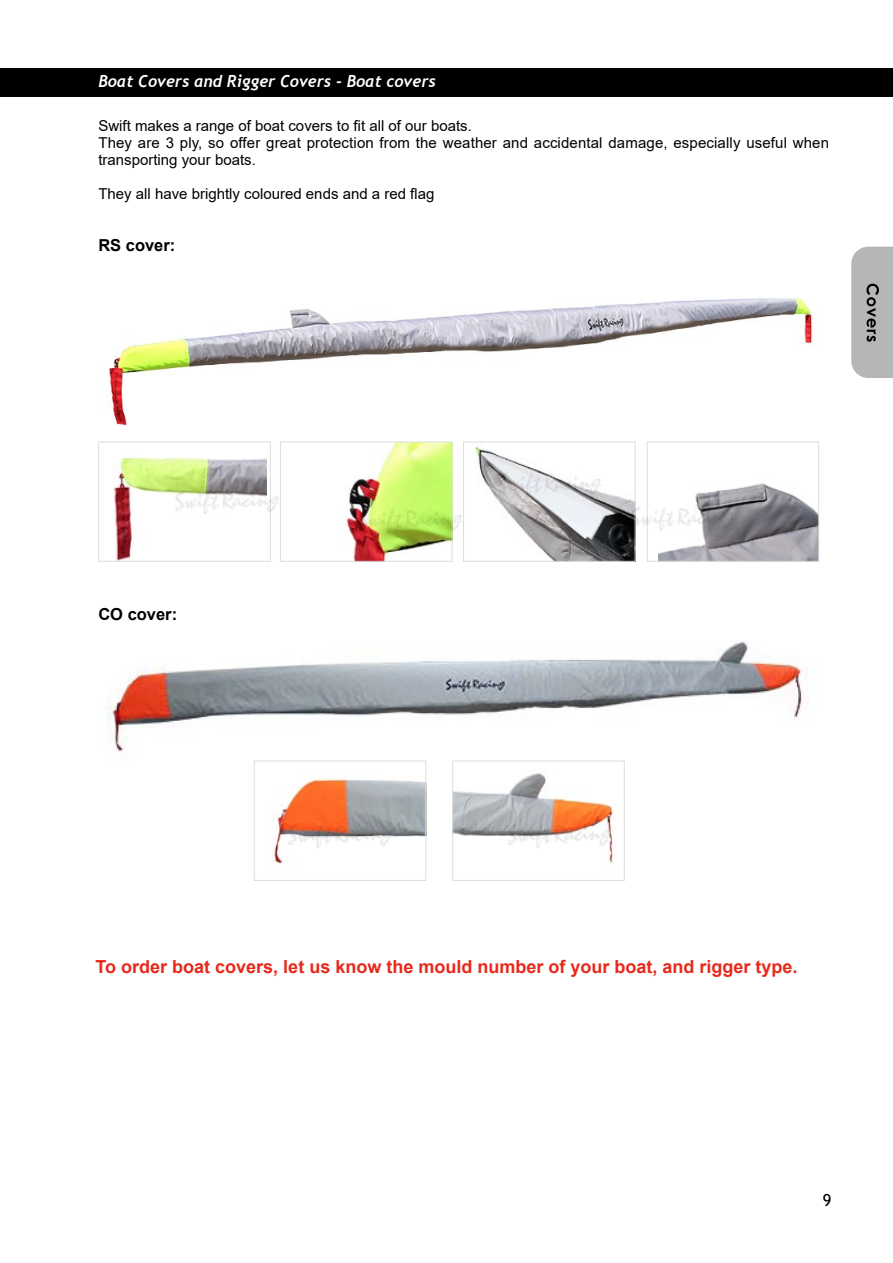
<style>
.page{position:relative;width:893px;height:1263px;background:#fff}
.page>*{position:absolute;margin:0;border:0;box-sizing:border-box;transform-origin:0 0}
.t1{font:700 18px "Arial";color:#e7291c}
.t2{font:italic 700 16.5px "Trebuchet";color:#fff}
.t3{font:700 16.5px "Arial";color:#000}
.t4{font:16.5px "Trebuchet MS";color:#000}
.t5{font:15px/17px "Arial";color:#000}
</style>
<div class="page">
<div style="left:0;top:68px;width:893px;height:28px;background:#000"></div>
<img style="left:108px;top:297px;width:705px;height:129px">
<img style="left:474px;top:442px;width:162px;height:120px">
<img style="left:113px;top:457px;width:153px;height:103px">
<div style="left:98px;top:442px;width:173px;height:120px;border:1px solid #dcdddd"></div>
<img style="left:346px;top:444px;width:104px;height:116px">
<div style="left:280px;top:442px;width:172px;height:120px;border:1px solid #dcdddd"></div>
<img style="left:658px;top:483px;width:159px;height:77px">
<div style="left:647px;top:442px;width:172px;height:120px;border:1px solid #dcdddd"></div>
<div style="left:463px;top:442px;width:172px;height:120px;border:1px solid #dcdddd"></div>
<img style="left:107px;top:641px;width:699px;height:120px">
<img style="left:273px;top:778px;width:151px;height:86px">
<div style="left:254px;top:761px;width:172px;height:120px;border:1px solid #dcdddd"></div>
<img style="left:454px;top:773px;width:161px;height:91px">
<div style="left:452px;top:761px;width:173px;height:120px;border:1px solid #dcdddd"></div>
<img style="left:174px;top:488px;width:106px;height:27px">
<img style="left:357px;top:507px;width:105px;height:26px">
<img style="left:629px;top:505px;width:106px;height:26px">
<img style="left:496px;top:471px;width:106px;height:26px">
<img style="left:506px;top:822px;width:106px;height:26px">
<img style="left:287px;top:822px;width:106px;height:26px">
<svg style="left:851px;top:247px;width:42px;height:131px;background:#aeafaf"></svg>
<p class="t2" style="left:98px;top:71px;width:339px">Boat Covers and Rigger Covers - Boat covers</p>
<p class="t5" style="left:98px;top:117px;width:732px">Swift makes a range of boat covers to fit all of our boats.<br>They are 3 ply, so offer great protection from the weather and accidental damage, especially useful when transporting your boats.</p>
<p class="t5" style="left:98px;top:185px;width:337px">They all have brightly coloured ends and a red flag</p>
<p class="t3" style="left:98px;top:234px;width:79px">RS cover:</p>
<p class="t3" style="left:98px;top:603px;width:80px">CO cover:</p>
<p class="t1" style="left:96px;top:953px;width:703px">To order boat covers, let us know the mould number of your boat, and rigger type.</p>
<p class="t4" style="left:823px;top:1190px;width:10px">9</p>
</div>
